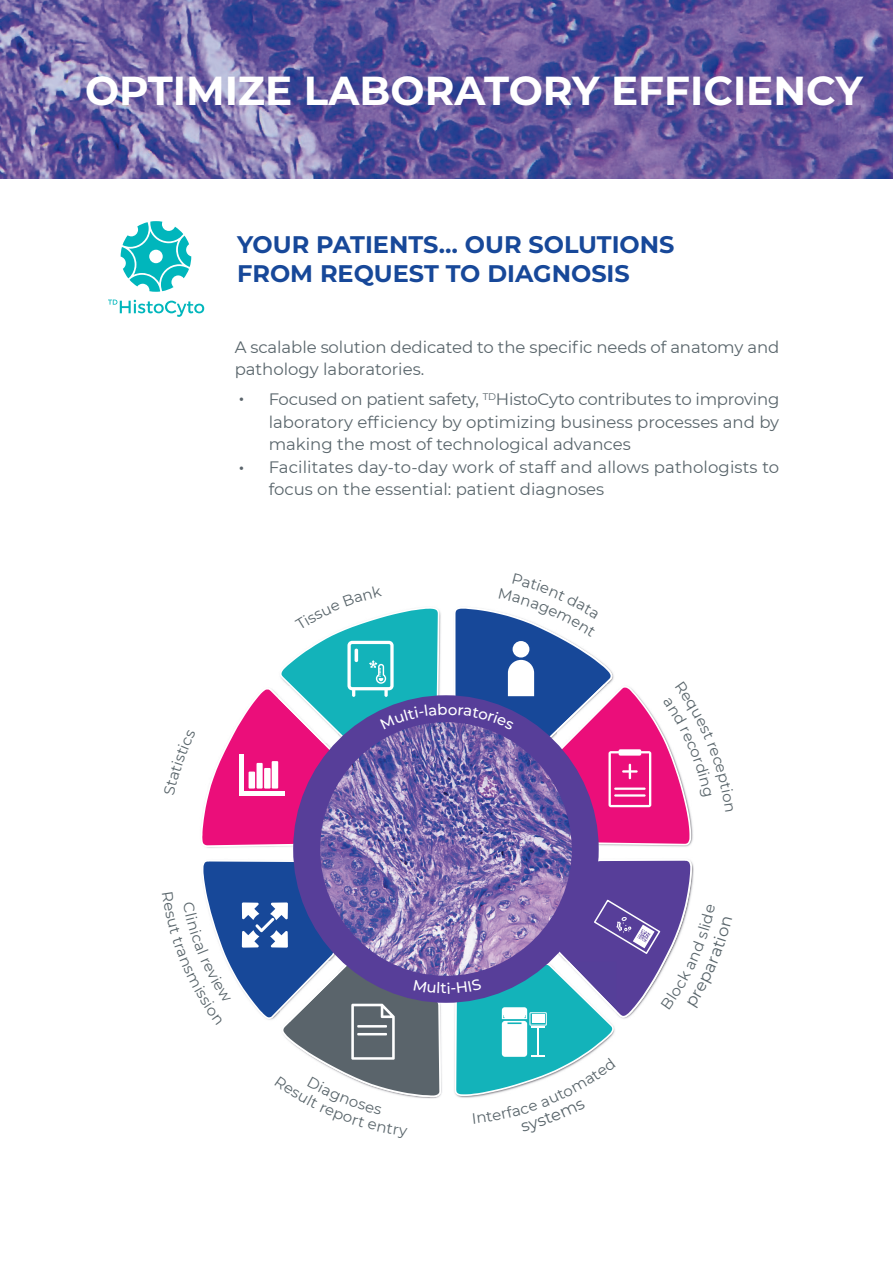
<style>
.page{position:relative;width:893px;height:1263px;background:#fff}
.page>*{position:absolute;margin:0;border:0;box-sizing:border-box;transform-origin:0 0}
.t1{font:700 40.5px "Montserrat";color:#fff}
.t2{font:700 24px/28.8px "Montserrat";color:#174899}
.t3{font:16.5px/22.5px "Montserrat";color:#59656b}
.t4{font:700 13.5px "Montserrat";color:#5a646b}
</style>
<div class="page">
<svg style="left:0;top:0;width:893px;height:179px;background:#695da0"></svg>
<svg style="left:108px;top:300px;width:96px;height:17px"></svg>
<svg style="left:121px;top:221px;width:70px;height:71px"></svg>
<svg style="left:321px;top:847px;width:250px;height:12px;background:#7a6dae"></svg>
<svg style="left:203px;top:859px;width:491px;height:240px"></svg>
<svg style="left:202px;top:608px;width:491px;height:239px"></svg>
<h1 class="t1" style="left:85px;top:62px;width:779px">OPTIMIZE LABORATORY EFFICIENCY</h1>
<h2 class="t2" style="left:237px;top:229px;width:439px">YOUR PATIENTS… OUR SOLUTIONS<br>FROM REQUEST TO DIAGNOSIS</h2>
<p class="t3" style="left:235px;top:335px;width:546px">A scalable solution dedicated to the specific needs of anatomy and pathology laboratories.</p>
<p class="t3" style="left:269px;top:387px;width:512px">Focused on patient safety, <sup>TD</sup>HistoCyto contributes to improving laboratory efficiency by optimizing business processes and by making the most of technological advances<br>Facilitates day-to-day work of staff and allows pathologists to focus on the essential: patient diagnoses</p>
<p class="t4" style="left:239px;top:389px;width:6px">•</p>
<p class="t4" style="left:239px;top:457px;width:6px">•</p>
</div>
